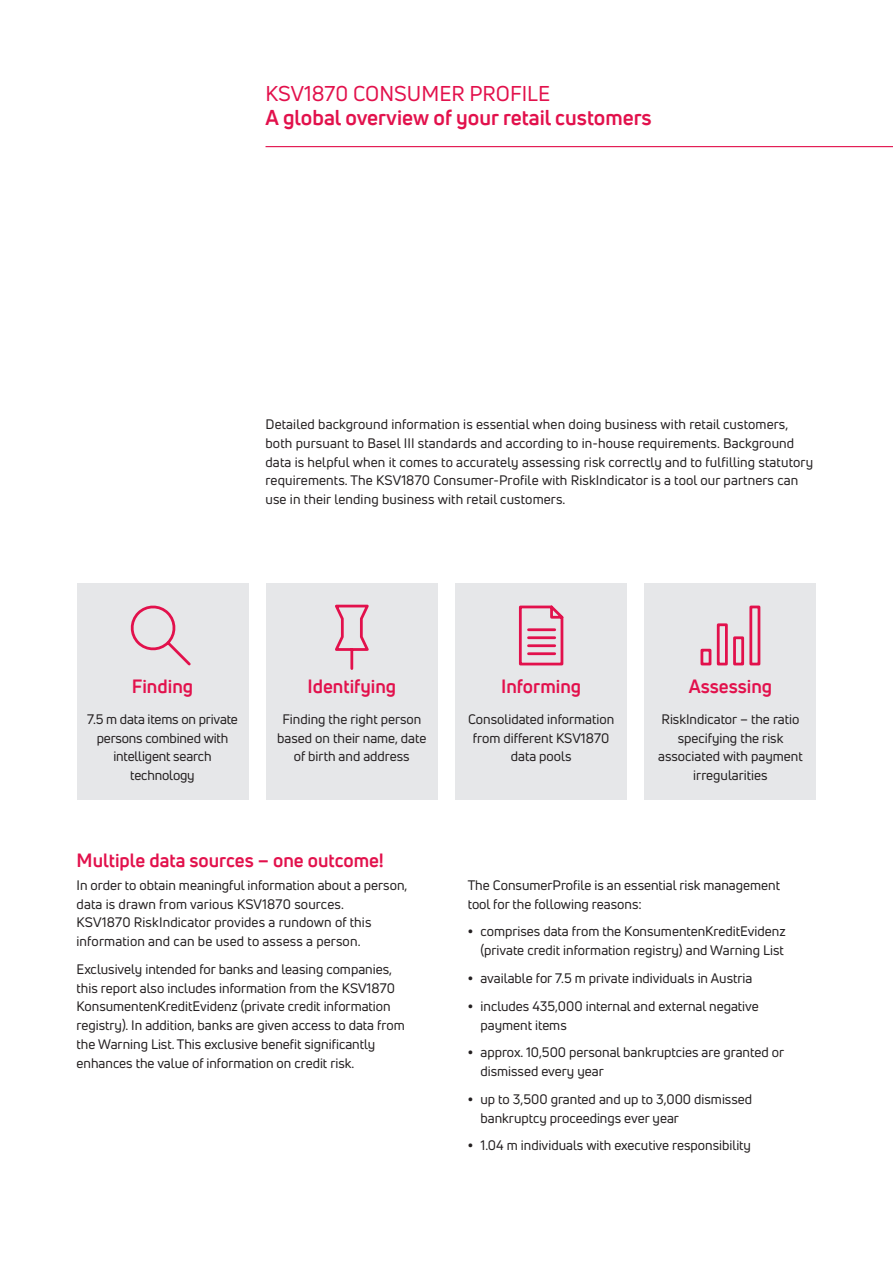
<style>
.page{position:relative;width:893px;height:1263px;background:#fff}
.page>*{position:absolute;margin:0;border:0;box-sizing:border-box;transform-origin:0 0}
.t1{font:700 21px "Uni Neue";color:#e2114c}
.t2{font:21px "Uni Neue";color:#e2114c}
.t3{font:700 18.75px "Uni Neue";color:#e2114c}
.t4{font:13.5px/18.8px "Uni Neue";color:#231f20}
.s1{font-weight:800}
</style>
<div class="page">
<hr style="left:266px;top:146px;width:627px;height:1px;background:#e2114c">
<div style="left:77px;top:583px;width:171px;height:216px;background:#e6e7e9"></div>
<svg style="left:130px;top:605px;width:61px;height:61px"></svg>
<div style="left:266px;top:583px;width:172px;height:216px;background:#e6e7e9"></div>
<svg style="left:335px;top:604px;width:34px;height:66px"></svg>
<div style="left:455px;top:583px;width:172px;height:216px;background:#e6e7e9"></div>
<svg style="left:518px;top:605px;width:46px;height:61px"></svg>
<div style="left:644px;top:583px;width:172px;height:216px;background:#e6e7e9"></div>
<svg style="left:700px;top:605px;width:61px;height:61px"></svg>
<h1 class="t2" style="left:266px;top:80px;width:286px">KSV1870 CONSUMER PROFILE</h1>
<h1 class="t1" style="left:266px;top:104px;width:388px">A global overview of your retail customers</h1>
<p class="t4" style="left:265px;top:414px;width:549px">Detailed background information is essential when doing business with retail customers, both pursuant to Basel III standards and according to in-house requirements. Background data is helpful when it comes to accurately assessing risk correctly and to fulfilling statutory requirements. The KSV1870 Consumer-Profile with RiskIndicator is a tool our partners can use in their lending business with retail customers.</p>
<h2 class="t3" style="left:132px;top:674px;width:63px">Finding</h2>
<p class="t4" style="left:87px;top:709px;width:152px;text-align:center">7.5 m data items on private persons combined with intelligent search technology</p>
<h2 class="t3" style="left:307px;top:674px;width:90px">Identifying</h2>
<p class="t4" style="left:277px;top:709px;width:151px;text-align:center">Finding the right person based on their name, date of birth and address</p>
<h2 class="t3" style="left:501px;top:674px;width:82px">Informing</h2>
<p class="t4" style="left:468px;top:709px;width:148px;text-align:center">Consolidated information from different KSV1870 data pools</p>
<h2 class="t3" style="left:689px;top:674px;width:85px">Assessing</h2>
<p class="t4" style="left:658px;top:709px;width:146px;text-align:center">RiskIndicator – the ratio specifying the risk associated with payment irregularities</p>
<h2 class="t3" style="left:77px;top:848px;width:309px">Multiple data sources – one outcome!</h2>
<p class="t4" style="left:77px;top:875px;width:332px">In order to obtain meaningful information about a person, data is drawn from various KSV1870 sources.<br>KSV1870 RiskIndicator provides a rundown of this information and can be used to assess a person.</p>
<p class="t4" style="left:77px;top:959px;width:330px">Exclusively intended for banks and leasing companies, this report also includes information from the KSV1870<br>KonsumentenKreditEvidenz (private credit information registry). In addition, banks are given access to data from the Warning List. This exclusive benefit significantly enhances the value of information on credit risk.</p>
<p class="t4" style="left:468px;top:875px;width:314px">The ConsumerProfile is an essential risk management tool for the following reasons:</p>
<p class="t4" style="left:468px;top:922px;width:319px;text-align:right"><span class="s1">•</span> comprises data from the KonsumentenKreditEvidenz (private credit information registry) and Warning List</p>
<p class="t4" style="left:468px;top:968px;width:286px"><span class="s1">•</span> available for 7.5 m private individuals in Austria</p>
<p class="t4" style="left:480px;top:996px;width:280px;text-indent:-13px"><span class="s1">•</span> includes 435,000 internal and external negative payment items</p>
<p class="t4" style="left:480px;top:1043px;width:305px;text-indent:-13px"><span class="s1">•</span> approx. 10,500 personal bankruptcies are granted or dismissed every year</p>
<p class="t4" style="left:480px;top:1089px;width:273px;text-indent:-13px"><span class="s1">•</span> up to 3,500 granted and up to 3,000 dismissed bankruptcy proceedings ever year</p>
<p class="t4" style="left:468px;top:1136px;width:285px"><span class="s1">•</span> 1.04 m individuals with executive responsibility</p>
</div>
